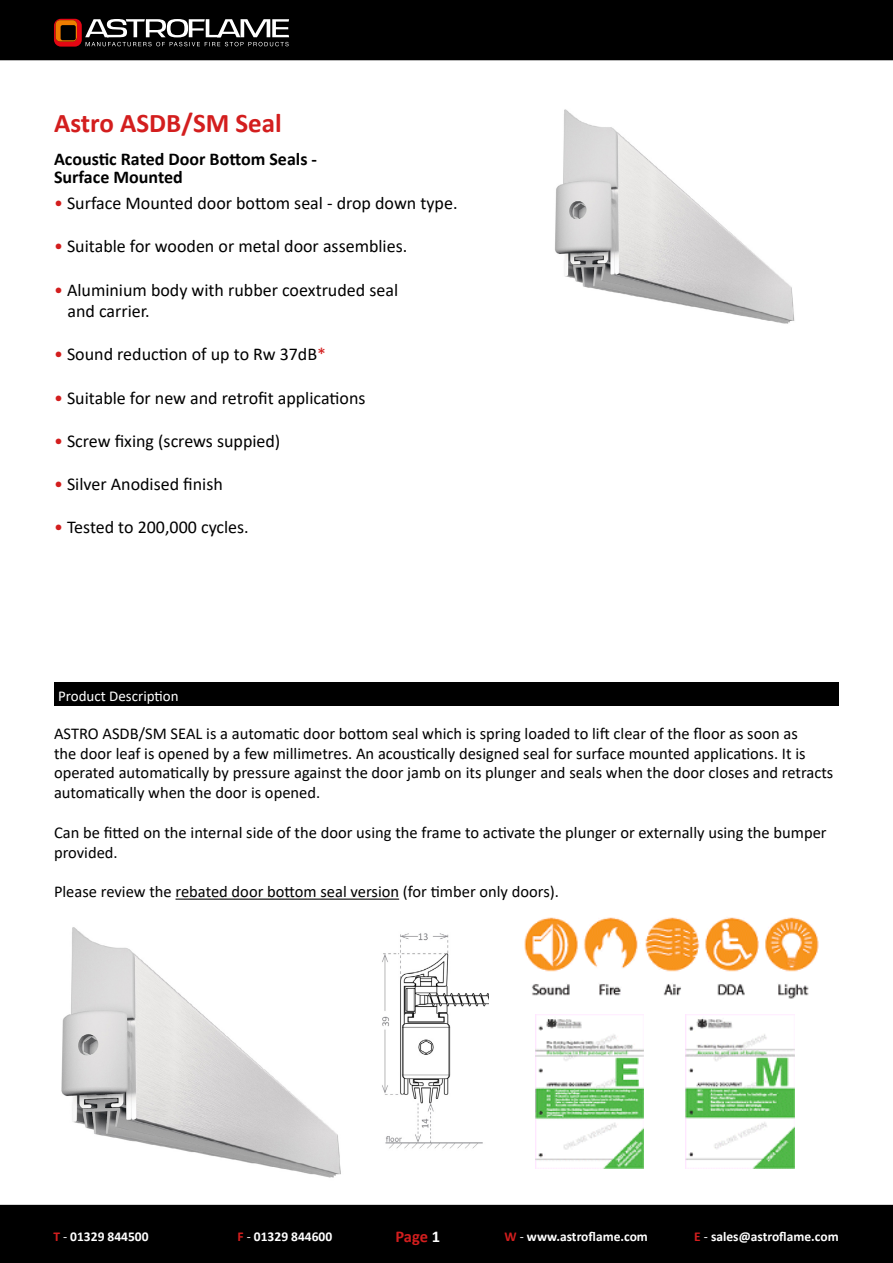
<style>
.page{position:relative;width:893px;height:1263px;background:#fff}
.page>*{position:absolute;margin:0;border:0;box-sizing:border-box;transform-origin:0 0}
.t1{font:700 27px "Calibri";color:#d31e1e}
.t2{font:18px/21.6px "Calibri";color:#000}
.t3{font:700 18px/18px "Calibri";color:#000}
.t4{font:16.5px/19.8px "Calibri";color:#000}
.t5{font:700 16.5px "Calibri";color:#d31e1e}
.t6{font:15px "Calibri";color:#fff}
.t7{font:700 13.5px "Calibri";color:#fff}
.s1{color:#d31e1e}
.s2{font-weight:400}
.s3{color:#fff}
</style>
<div class="page">
<div style="left:0;top:0;width:893px;height:60px;background:#000"></div>
<div style="left:0;top:1205px;width:893px;height:58px;background:#000"></div>
<svg style="left:54px;top:19px;width:235px;height:28px"></svg>
<hr style="left:176px;top:898px;width:223px;height:2px;background:#000">
<div style="left:54px;top:682px;width:785px;height:24px;background:#000"></div>
<img style="left:536px;top:1015px;width:107px;height:154px">
<img style="left:685px;top:1015px;width:109px;height:154px">
<img style="left:555px;top:109px;width:240px;height:215px">
<img style="left:61px;top:927px;width:280px;height:251px">
<img style="left:382px;top:933px;width:106px;height:216px">
<img style="left:524px;top:917px;width:295px;height:82px">
<h1 class="t1" style="left:54px;top:104px;width:229px">Astro ASDB/SM Seal</h1>
<p class="t3" style="left:54px;top:150px;width:265px">Acoustic Rated Door Bottom Seals -<br>Surface Mounted</p>
<p class="t2" style="left:54px;top:192px;width:405px"><span class="s1">•</span> Surface Mounted door bottom seal - drop down type.</p>
<p class="t2" style="left:54px;top:235px;width:355px"><span class="s1">•</span> Suitable for wooden or metal door assemblies.</p>
<p class="t2" style="left:68px;top:278px;width:332px;text-indent:-14px"><span class="s1">•</span> Aluminium body with rubber coextruded seal and carrier.</p>
<p class="t2" style="left:54px;top:343px;width:274px"><span class="s1">•</span> Sound reduction of up to Rw 37dB<span class="s1">*</span></p>
<p class="t2" style="left:54px;top:386px;width:313px"><span class="s1">•</span> Suitable for new and retrofit applications</p>
<p class="t2" style="left:54px;top:429px;width:228px"><span class="s1">•</span> Screw fixing (screws suppied)</p>
<p class="t2" style="left:54px;top:473px;width:170px"><span class="s1">•</span> Silver Anodised finish</p>
<p class="t2" style="left:54px;top:516px;width:196px"><span class="s1">•</span> Tested to 200,000 cycles.</p>
<p class="t6" style="left:58px;top:685px;width:122px">Product Description</p>
<p class="t4" style="left:54px;top:723px;width:781px">ASTRO ASDB/SM SEAL is a automatic door bottom seal which is spring loaded to lift clear of the floor as soon as<br>the door leaf is opened by a few millimetres. An acoustically designed seal for surface mounted applications. It is operated automatically by pressure against the door jamb on its plunger and seals when the door closes and retracts automatically when the door is opened.</p>
<p class="t4" style="left:54px;top:822px;width:774px">Can be fitted on the internal side of the door using the frame to activate the plunger or externally using the bumper provided.</p>
<p class="t4" style="left:54px;top:881px;width:506px">Please review the rebated door bottom seal version (for timber only doors).</p>
<p class="t7" style="left:53px;top:1227px;width:97px"><span class="s1">T</span> <span class="s2">-</span> 01329 844500</p>
<p class="t7" style="left:238px;top:1227px;width:96px"><span class="s1">F</span> <span class="s2">-</span> 01329 844600</p>
<p class="t5" style="left:395px;top:1225px;width:46px">Page <span class="s3">1</span></p>
<p class="t7" style="left:504px;top:1227px;width:145px"><span class="s1">W</span> <span class="s2">-</span> www.astroflame.com</p>
<p class="t7" style="left:694px;top:1227px;width:146px"><span class="s1">E</span> <span class="s2">-</span> sales@astroflame.com</p>
</div>
